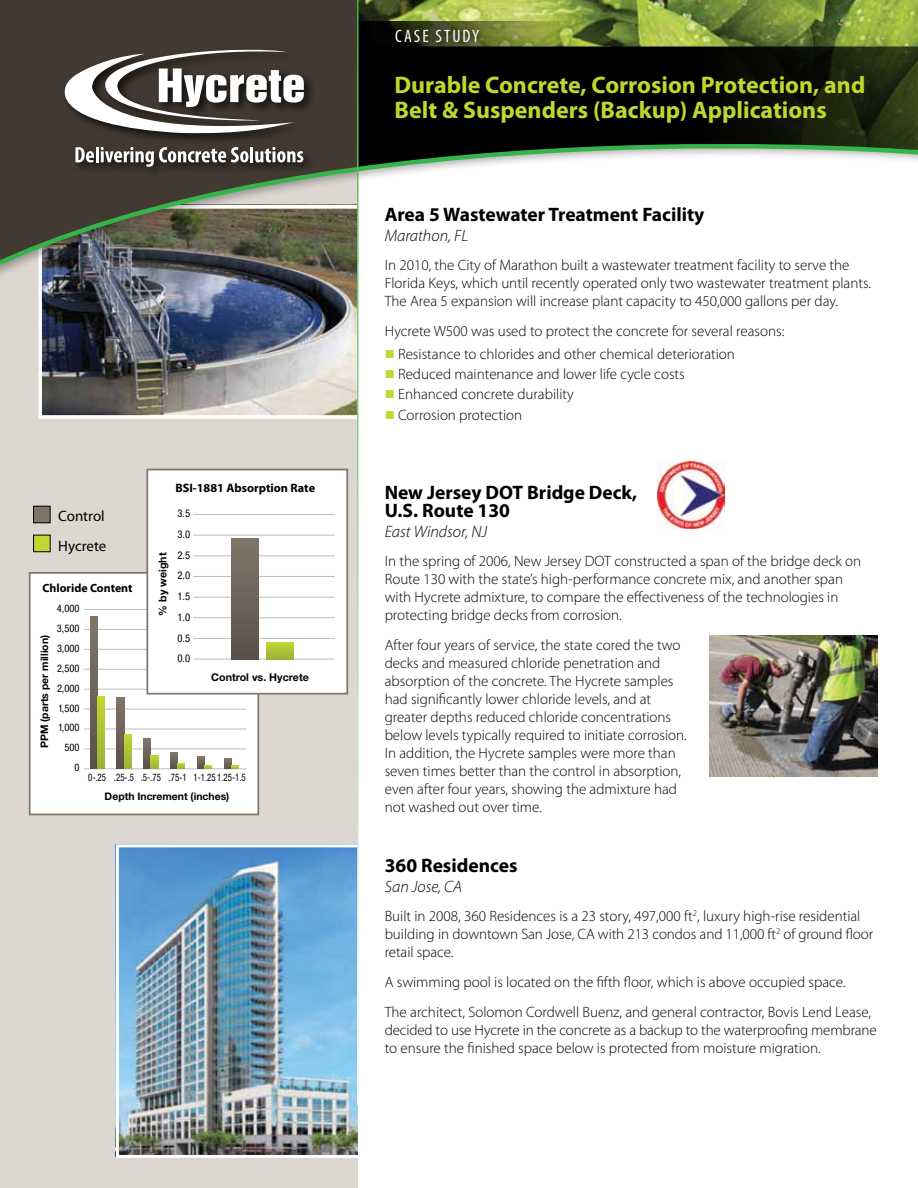
<style>
.page{position:relative;width:918px;height:1188px;background:#fff}
.page>*{position:absolute;margin:0;border:0;box-sizing:border-box;transform-origin:0 0}
.t1{font:700 24px/25.5px "Myriad Pro";color:#c1d72f}
.t2{font:700 19.5px/18px "Myriad Pro";color:#000}
.t3{font:condensed 18px "Myriad Pro";letter-spacing:.11em;color:#fff}
.t4{font:italic 300 16.5px "Myriad Pro";color:#000}
.t5{font:300 15px/18px "Myriad Pro";color:#000}
.t6{font:15px/30px "Myriad Pro";color:#000}
.t7{font:700 12.15px "Myriad Pro";color:#000}
.t8{font:700 11.85px "Myriad Pro";color:#000}
.t9{font:700 10.65px "Helvetica Neue LT Std";color:#000}
.t10{font:condensed 10.65px/20.7px "Helvetica Neue LT Std";color:#000;text-align:justify}
.t11{font:700 10.35px "Helvetica Neue LT Std";color:#000}
.t12{font:condensed 10.35px/20px "Helvetica Neue LT Std";color:#000;text-align:right}
.t13{font:condensed 10.35px "Helvetica Neue LT Std";color:#000;scale:.85 1}
.s1{color:#c1d72f}
</style>
<div class="page">
<div style="left:0;top:0;width:357px;height:1188px;background:#dcd7d1"></div>
<img style="left:43px;top:290px;width:313px;height:124px">
<div style="left:38px;top:205px;width:323px;height:214px;border:4px solid #fff"></div>
<img style="left:120px;top:848px;width:237px;height:306px">
<div style="left:116px;top:844px;width:245px;height:314px;border:3px solid #fff"></div>
<div style="left:359px;top:196px;width:5px;height:969px;background:#fff"></div>
<img style="left:658px;top:461px;width:67px;height:68px">
<div style="left:30px;top:573px;width:228px;height:241px;background:#fff"></div>
<hr style="left:84px;top:609px;width:163px;height:1px;background:#bcbec0">
<hr style="left:84px;top:629px;width:163px;height:1px;background:#bcbec0">
<hr style="left:84px;top:649px;width:163px;height:1px;background:#bcbec0">
<hr style="left:84px;top:669px;width:163px;height:1px;background:#bcbec0">
<hr style="left:84px;top:689px;width:163px;height:1px;background:#bcbec0">
<hr style="left:84px;top:709px;width:163px;height:1px;background:#bcbec0">
<hr style="left:84px;top:729px;width:163px;height:1px;background:#bcbec0">
<hr style="left:84px;top:749px;width:163px;height:1px;background:#bcbec0">
<hr style="left:84px;top:768px;width:163px;height:1px;background:#bcbec0">
<svg style="left:90px;top:617px;width:7px;height:152px"></svg>
<svg style="left:97px;top:696px;width:7px;height:73px"></svg>
<svg style="left:117px;top:698px;width:7px;height:71px"></svg>
<svg style="left:124px;top:735px;width:7px;height:34px"></svg>
<svg style="left:144px;top:738px;width:7px;height:31px"></svg>
<svg style="left:151px;top:756px;width:7px;height:13px"></svg>
<svg style="left:171px;top:753px;width:7px;height:16px"></svg>
<svg style="left:178px;top:763px;width:7px;height:6px"></svg>
<svg style="left:197px;top:756px;width:15px;height:13px"></svg>
<svg style="left:224px;top:758px;width:15px;height:11px"></svg>
<div style="left:29px;top:572px;width:230px;height:243px;border:2px solid #817569"></div>
<div style="left:147px;top:470px;width:200px;height:224px;background:#fff"></div>
<hr style="left:193px;top:514px;width:142px;height:1px;background:#bcbec0">
<hr style="left:193px;top:535px;width:142px;height:1px;background:#bcbec0">
<hr style="left:193px;top:555px;width:142px;height:1px;background:#bcbec0">
<hr style="left:193px;top:576px;width:142px;height:1px;background:#bcbec0">
<hr style="left:193px;top:597px;width:142px;height:1px;background:#bcbec0">
<hr style="left:193px;top:617px;width:142px;height:1px;background:#bcbec0">
<hr style="left:193px;top:638px;width:142px;height:1px;background:#bcbec0">
<hr style="left:193px;top:659px;width:142px;height:1px;background:#bcbec0">
<div style="left:231px;top:539px;width:27px;height:120px;background:linear-gradient(to bottom,#81766a,#5a5148)"></div>
<svg style="left:266px;top:642px;width:28px;height:17px"></svg>
<div style="left:146px;top:469px;width:202px;height:226px;border:2px solid #817569"></div>
<div style="left:34px;top:506px;width:16px;height:17px;background:#817569"></div>
<div style="left:33px;top:506px;width:18px;height:17px;border:1px solid #000"></div>
<div style="left:34px;top:535px;width:16px;height:17px;background:#c1d72f"></div>
<div style="left:33px;top:535px;width:18px;height:17px;border:1px solid #000"></div>
<img style="left:710px;top:636px;width:168px;height:141px">
<img style="left:0;top:0;width:918px;height:290px">
<hr style="left:357px;top:0;width:1px;height:1105px;background:#fff">
<p class="t6" style="left:58px;top:501px;width:50px">Control<br>Hycrete</p>
<p class="t8" style="left:42px;top:580px;width:92px">Chloride Content</p>
<p class="t12" style="left:57px;top:598px;width:24px">4,000<br>3,500<br>3,000<br>2,500<br>2,000<br>1,500<br>1,000<br>500<br>0</p>
<p class="t11" style="left:38px;top:748px;width:114px;rotate:-90deg">PPM (parts per million)</p>
<p class="t7" style="left:175px;top:480px;width:141px">BSI-1881 Absorption Rate</p>
<p class="t9" style="left:156px;top:616px;width:64px;rotate:-90deg">% by weight</p>
<p class="t10" style="left:177px;top:503px;width:14px">3.5<br>3.0<br>2.5<br>2.0<br>1.5<br>1.0<br>0.5<br>0.0</p>
<p class="t9" style="left:211px;top:671px;width:99px">Control vs. Hycrete</p>
<p class="t13" style="left:88px;top:772px;width:187px">0-.25 .25-.5 .5-.75 .75-1 1-1.25 1.25-1.5</p>
<p class="t11" style="left:105px;top:790px;width:126px">Depth Increment (inches)</p>
<p class="t3" style="left:395px;top:25px;width:86px">CASE STUDY</p>
<h1 class="t1" style="left:394px;top:71px;width:472px">Durable Concrete, Corrosion Protection, and<br>Belt &amp; Suspenders (Backup) Applications</h1>
<h2 class="t2" style="left:385px;top:205px;width:321px">Area 5 Wastewater Treatment Facility</h2>
<p class="t4" style="left:385px;top:226px;width:85px">Marathon, FL</p>
<p class="t5" style="left:385px;top:256px;width:488px">In 2010, the City of Marathon built a wastewater treatment facility to serve the<br>Florida Keys, which until recently operated only two wastewater treatment plants.<br>The Area 5 expansion will increase plant capacity to 450,000 gallons per day.</p>
<p class="t5" style="left:385px;top:322px;width:401px">Hycrete W500 was used to protect the concrete for several reasons:</p>
<p class="t5" style="left:385px;top:345px;width:352px"><span class="s1">■</span> Resistance to chlorides and other chemical deterioration</p>
<p class="t5" style="left:385px;top:365px;width:302px"><span class="s1">■</span> Reduced maintenance and lower life cycle costs</p>
<p class="t5" style="left:385px;top:385px;width:191px"><span class="s1">■</span> Enhanced concrete durability</p>
<p class="t5" style="left:385px;top:406px;width:139px"><span class="s1">■</span> Corrosion protection</p>
<h2 class="t2" style="left:385px;top:483px;width:254px">New Jersey DOT Bridge Deck,<br>U.S. Route 130</h2>
<p class="t4" style="left:385px;top:522px;width:104px">East Windsor, NJ</p>
<p class="t5" style="left:385px;top:551px;width:478px">In the spring of 2006, New Jersey DOT constructed a span of the bridge deck on Route 130 with the state’s high-performance concrete mix, and another span with Hycrete admixture, to compare the effectiveness of the technologies in protecting bridge decks from corrosion.</p>
<p class="t5" style="left:385px;top:635px;width:304px">After four years of service, the state cored the two decks and measured chloride penetration and absorption of the concrete. The Hycrete samples had significantly lower chloride levels, and at greater depths reduced chloride concentrations below levels typically required to initiate corrosion.<br>In addition, the Hycrete samples were more than seven times better than the control in absorption, even after four years, showing the admixture had not washed out over time.</p>
<h2 class="t2" style="left:385px;top:856px;width:134px">360 Residences</h2>
<p class="t4" style="left:385px;top:877px;width:79px">San Jose, CA</p>
<p class="t5" style="left:385px;top:907px;width:490px">Built in 2008, 360 Residences is a 23 story, 497,000 ft<sup>2</sup>, luxury high-rise residential building in downtown San Jose, CA with 213 condos and 11,000 ft<sup>2</sup> of ground floor retail space.</p>
<p class="t5" style="left:385px;top:967px;width:488px;line-height:30px">A swimming pool is located on the fifth floor, which is above occupied space.<br>The architect, Solomon Cordwell Buenz, and general contractor, Bovis Lend Lease,</p>
<p class="t5" style="left:385px;top:1021px;width:494px">decided to use Hycrete in the concrete as a backup to the waterproofing membrane to ensure the finished space below is protected from moisture migration.</p>
</div>
